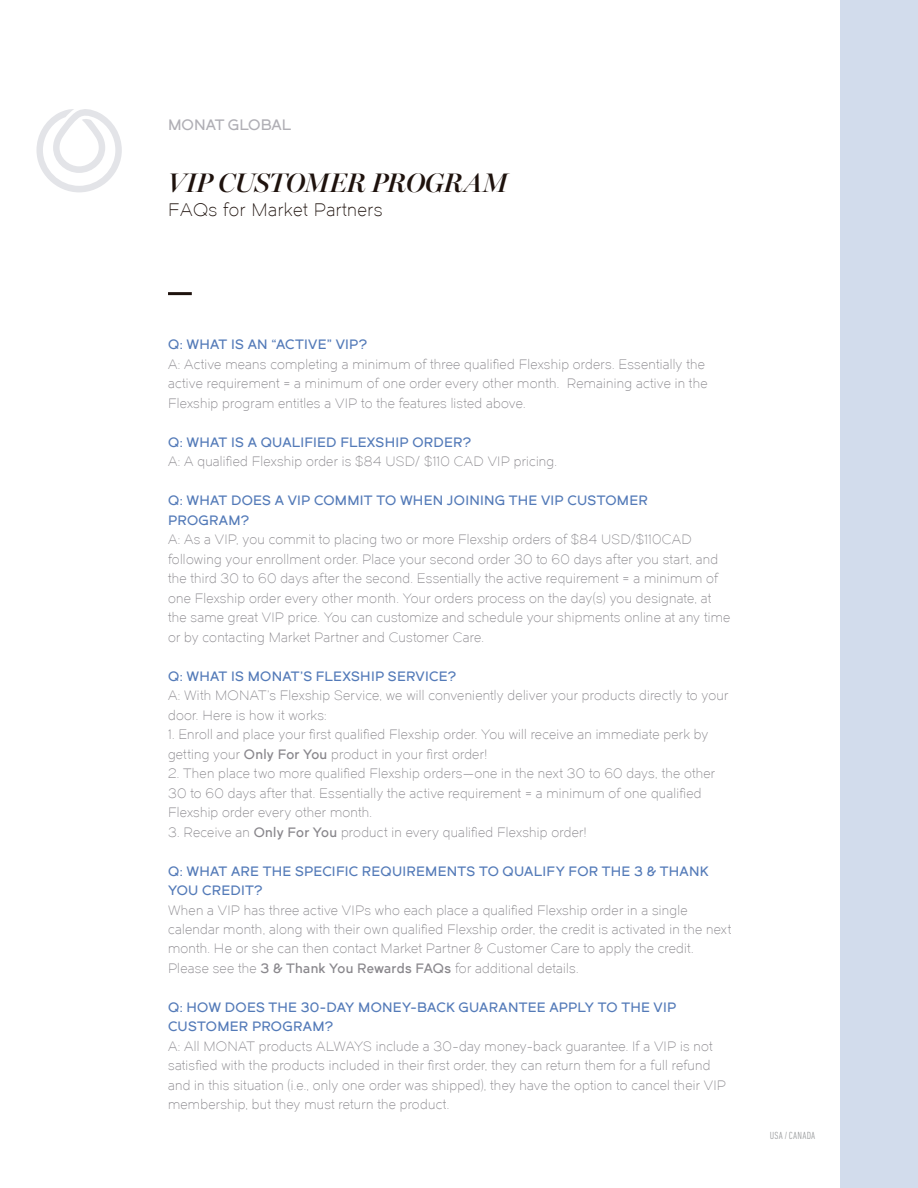
<style>
.page{position:relative;width:918px;height:1188px;background:#fff}
.page>*{position:absolute;margin:0;border:0;box-sizing:border-box;transform-origin:0 0}
.t1{font:italic 600 27px "Miller Banner";letter-spacing:-.005em;color:#1e120d}
.t2{font:18px "Dual 300";letter-spacing:.03em;color:#1e120d}
.t3{font:15px "Dual 600";color:#b0afb5}
.t4{font:13.5px/19.5px "Dual 300";letter-spacing:.02em;color:#89878c}
.t5{font:13.5px/19.5px "Dual 600";letter-spacing:.02em;color:#537ab8}
.t6{font:300 condensed 10.5px "DIN Next LT Pro";letter-spacing:.025em;color:#929496}
.s1{font-family:"Dual 600"}
</style>
<div class="page">
<div style="left:840px;top:0;width:78px;height:1188px;background:#d2dcec"></div>
<svg style="left:36px;top:109px;width:86px;height:83px"></svg>
<hr style="left:168px;top:292px;width:24px;height:3px;background:#1e120d">
<p class="t3" style="left:168px;top:115px;width:125px">MONAT GLOBAL</p>
<h1 class="t1" style="left:168px;top:167px;width:341px">VIP CUSTOMER PROGRAM</h1>
<h2 class="t2" style="left:168px;top:199px;width:216px">FAQs for Market Partners</h2>
<p class="t5" style="left:168px;top:334px;width:201px">Q: WHAT IS AN “ACTIVE” VIP?</p>
<p class="t4" style="left:168px;top:354px;width:541px">A: Active means completing a minimum of three qualified Flexship orders. Essentially the active requirement = a minimum of one order every other month. Remaining active in the<br>Flexship program entitles a VIP to the features listed above.</p>
<p class="t5" style="left:168px;top:432px;width:305px">Q: WHAT IS A QUALIFIED FLEXSHIP ORDER?</p>
<p class="t4" style="left:168px;top:452px;width:391px">A: A qualified Flexship order is $84 USD/ $110 CAD VIP pricing.</p>
<p class="t5" style="left:168px;top:490px;width:481px">Q: WHAT DOES A VIP COMMIT TO WHEN JOINING THE VIP CUSTOMER<br>PROGRAM?</p>
<p class="t4" style="left:168px;top:530px;width:564px">A: As a VIP, you commit to placing two or more Flexship orders of $84 USD/$110CAD following your enrollment order. Place your second order 30 to 60 days after you start, and the third 30 to 60 days after the second. Essentially the active requirement = a minimum of one Flexship order every other month. Your orders process on the day(s) you designate, at the same great VIP price. You can customize and schedule your shipments online at any time or by contacting Market Partner and Customer Care.</p>
<p class="t5" style="left:168px;top:666px;width:290px">Q: WHAT IS MONAT’S FLEXSHIP SERVICE?</p>
<p class="t4" style="left:168px;top:686px;width:562px">A: With MONAT’s Flexship Service, we will conveniently deliver your products directly to your door. Here is how it works:</p>
<p class="t4" style="left:168px;top:725px;width:542px">1. Enroll and place your first qualified Flexship order. You will receive an immediate perk by getting your <span class="s1">Only For You</span> product in your first order!</p>
<p class="t4" style="left:168px;top:764px;width:549px">2. Then place two more qualified Flexship orders—one in the next 30 to 60 days, the other<br>30 to 60 days after that. Essentially the active requirement = a minimum of one qualified<br>Flexship order every other month.</p>
<p class="t4" style="left:168px;top:822px;width:420px">3. Receive an <span class="s1">Only For You</span> product in every qualified Flexship order!</p>
<p class="t5" style="left:168px;top:861px;width:542px">Q: WHAT ARE THE SPECIFIC REQUIREMENTS TO QUALIFY FOR THE 3 &amp; THANK<br>YOU CREDIT?</p>
<p class="t4" style="left:168px;top:900px;width:565px">When a VIP has three active VIPs who each place a qualified Flexship order in a single calendar month, along with their own qualified Flexship order, the credit is activated in the next month. He or she can then contact Market Partner &amp; Customer Care to apply the credit.<br>Please see the <span class="s1">3 &amp; Thank You Rewards FAQs</span> for additional details.</p>
<p class="t5" style="left:168px;top:997px;width:510px">Q: HOW DOES THE 30-DAY MONEY-BACK GUARANTEE APPLY TO THE VIP<br>CUSTOMER PROGRAM?</p>
<p class="t4" style="left:168px;top:1037px;width:559px">A: All MONAT products ALWAYS include a 30-day money-back guarantee. If a VIP is not satisfied with the products included in their first order, they can return them for a full refund and in this situation (i.e., only one order was shipped), they have the option to cancel their VIP membership, but they must return the product.</p>
<p class="t6" style="left:770px;top:1130px;width:47px">USA / CANADA</p>
</div>
